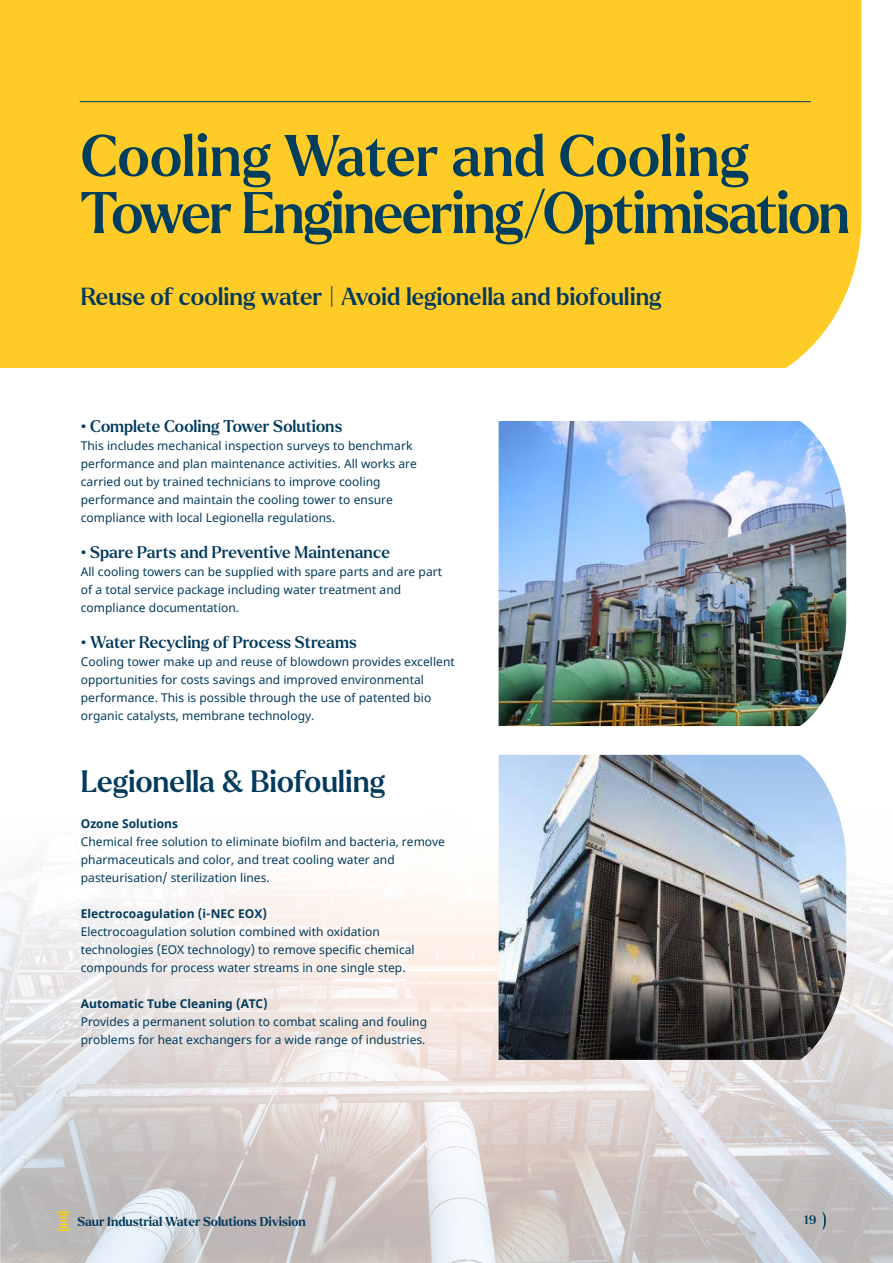
<style>
.page{position:relative;width:893px;height:1263px;background:#fff}
.page>*{position:absolute;margin:0;border:0;box-sizing:border-box;transform-origin:0 0}
.t1{font:500 57px/57px "Larken";letter-spacing:-.03em;color:#003e5d}
.t2{font:500 30px "Larken";letter-spacing:.005em;color:#003a5d}
.t3{font:500 24px "Larken";color:#003a5d}
.t4{font:500 16.5px "Larken";color:#003a5d}
.t5{font:700 12.6px "Larken";color:#093b5c}
.t6{font:12px/18px "Noto Sans";letter-spacing:.005em;color:#003a5d}
.t7{font:700 12px "Noto Sans";letter-spacing:.005em;color:#003a5d}
.t8{font:500 12px "Larken";color:#003a5d}
</style>
<div class="page">
<img style="left:0;top:597px;width:893px;height:666px">
<div style="left:0;top:0;width:861px;height:368px;background:#ffcb27"></div>
<hr style="left:80px;top:101px;width:731px;height:1px;background:#003a5d">
<img style="left:499px;top:421px;width:347px;height:305px">
<img style="left:499px;top:755px;width:347px;height:305px">
<svg style="left:822px;top:1211px;width:4px;height:19px"></svg>
<svg style="left:55px;top:1211px;width:17px;height:20px"></svg>
<h1 class="t1" style="left:81px;top:127px;width:771px">Cooling Water and Cooling<br>Tower Engineering/Optimisation</h1>
<h3 class="t3" style="left:81px;top:281px;width:582px">Reuse of cooling water | Avoid legionella and biofouling</h3>
<h3 class="t4" style="left:81px;top:415px;width:263px">• Complete Cooling Tower Solutions</h3>
<p class="t6" style="left:81px;top:437px;width:338px">This includes mechanical inspection surveys to benchmark performance and plan maintenance activities. All works are carried out by trained technicians to improve cooling performance and maintain the cooling tower to ensure compliance with local Legionella regulations.</p>
<h3 class="t4" style="left:81px;top:541px;width:311px">• Spare Parts and Preventive Maintenance</h3>
<p class="t6" style="left:81px;top:563px;width:363px">All cooling towers can be supplied with spare parts and are part of a total service package including water treatment and compliance documentation.</p>
<h3 class="t4" style="left:81px;top:631px;width:278px">• Water Recycling of Process Streams</h3>
<p class="t6" style="left:81px;top:653px;width:375px">Cooling tower make up and reuse of blowdown provides excellent opportunities for costs savings and improved environmental performance. This is possible through the use of patented bio organic catalysts, membrane technology.</p>
<h2 class="t2" style="left:81px;top:762px;width:306px">Legionella &amp; Biofouling</h2>
<p class="t7" style="left:81px;top:815px;width:99px">Ozone Solutions</p>
<p class="t6" style="left:81px;top:833px;width:366px">Chemical free solution to eliminate biofilm and bacteria, remove pharmaceuticals and color, and treat cooling water and pasteurisation/ sterilization lines.</p>
<p class="t7" style="left:81px;top:905px;width:188px">Electrocoagulation (i-NEC EOX)</p>
<p class="t6" style="left:81px;top:923px;width:335px">Electrocoagulation solution combined with oxidation technologies (EOX technology) to remove specific chemical compounds for process water streams in one single step.</p>
<p class="t7" style="left:81px;top:995px;width:189px">Automatic Tube Cleaning (ATC)</p>
<p class="t6" style="left:81px;top:1013px;width:348px">Provides a permanent solution to combat scaling and fouling problems for heat exchangers for a wide range of industries.</p>
<p class="t5" style="left:77px;top:1213px;width:230px">Saur Industrial Water Solutions Division</p>
<p class="t8" style="left:804px;top:1212px;width:14px">19</p>
</div>
